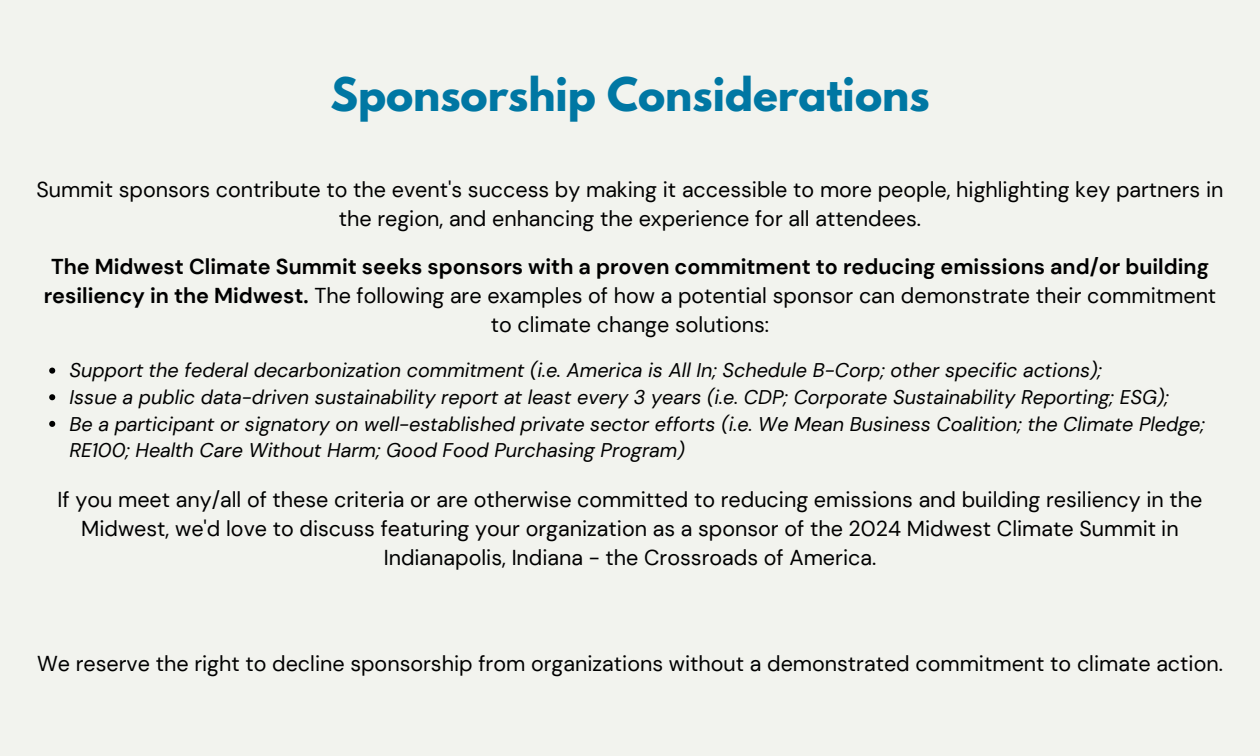
<style>
.page{position:relative;width:1260px;height:756px;background:#f2f3ee}
.page>*{position:absolute;margin:0;border:0;box-sizing:border-box;transform-origin:0 0}
.t1{font:700 41.12px "League Spartan";color:#0077a3}
.t2{font:21.53px/29.1px "DM Sans";color:#000;text-align:center}
.t3{font:700 21.53px/29.1px "DM Sans";color:#000;text-align:center}
.t4{font:italic 19.78px/26.6px "DM Sans";color:#000}
.s1{font-weight:400}
</style>
<div class="page">
<svg style="left:49px;top:368px;width:6px;height:6px"></svg>
<svg style="left:49px;top:394px;width:6px;height:6px"></svg>
<svg style="left:49px;top:421px;width:6px;height:6px"></svg>
<p class="t1" style="left:330px;top:74px;width:601px">Sponsorship Considerations</p>
<p class="t2" style="left:36px;top:175px;width:1189px">Summit sponsors contribute to the event's success by making it accessible to more people, highlighting key partners in the region, and enhancing the experience for all attendees.</p>
<p class="t3" style="left:44px;top:253px;width:1174px">The Midwest Climate Summit seeks sponsors with a proven commitment to reducing emissions and/or building resiliency in the Midwest. <span class="s1">The following are examples of how a potential sponsor can demonstrate their commitment to climate change solutions:</span></p>
<p class="t4" style="left:69px;top:357px;width:1034px">Support the federal decarbonization commitment (i.e. America is All In; Schedule B-Corp; other specific actions);</p>
<p class="t4" style="left:69px;top:384px;width:1101px">Issue a public data-driven sustainability report at least every 3 years (i.e. CDP; Corporate Sustainability Reporting; ESG);</p>
<p class="t4" style="left:69px;top:410px;width:1137px">Be a participant or signatory on well-established private sector efforts (i.e. We Mean Business Coalition; the Climate Pledge;<br>RE100; Health Care Without Harm; Good Food Purchasing Program)</p>
<p class="t2" style="left:58px;top:485px;width:1146px">If you meet any/all of these criteria or are otherwise committed to reducing emissions and building resiliency in the<br>Midwest, we'd love to discuss featuring your organization as a sponsor of the 2024 Midwest Climate Summit in<br>Indianapolis, Indiana - the Crossroads of America.</p>
<p class="t2" style="left:37px;top:650px;width:1187px">We reserve the right to decline sponsorship from organizations without a demonstrated commitment to climate action.</p>
</div>
